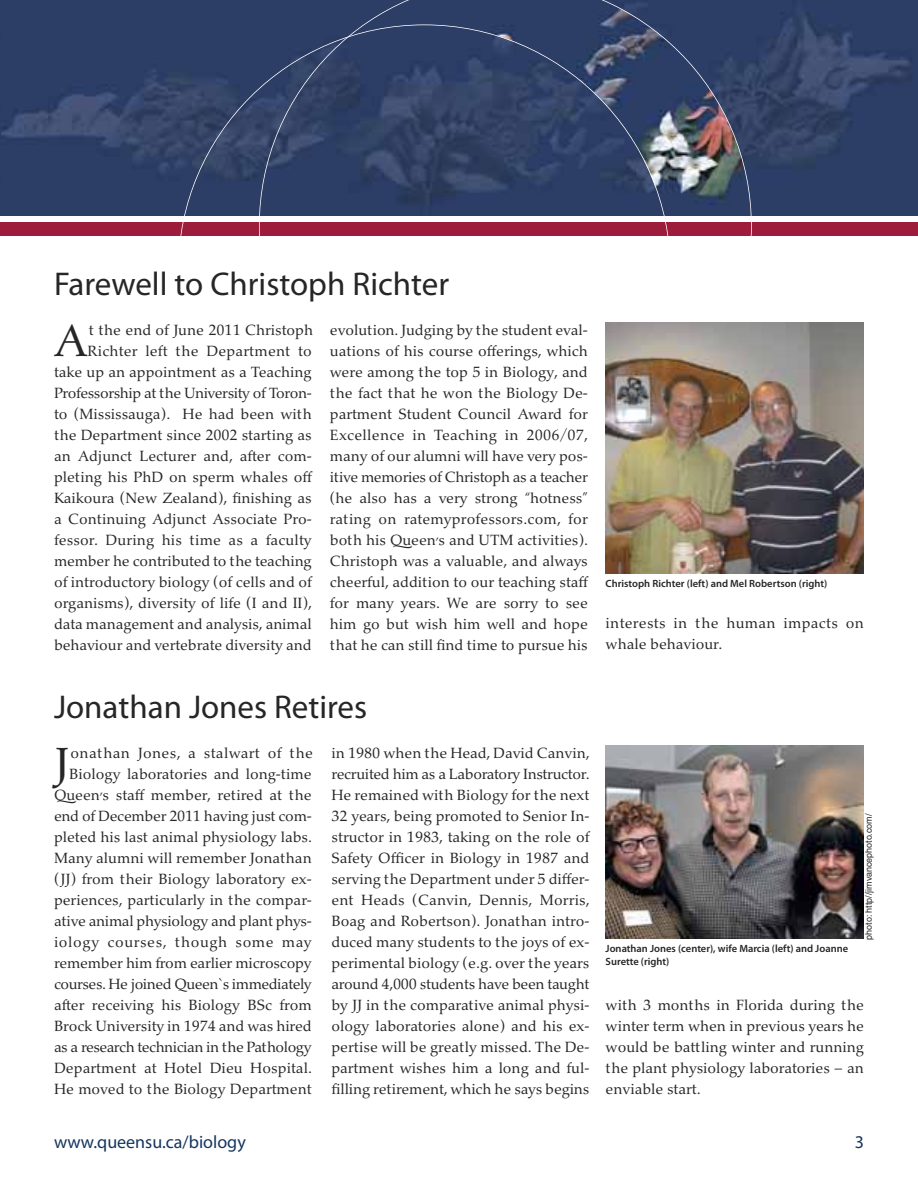
<style>
.page{position:relative;width:918px;height:1188px;background:#fff}
.page>*{position:absolute;margin:0;border:0;box-sizing:border-box;transform-origin:0 0}
.t1{font:45.6px "Palatino Nova";color:#272627}
.t2{font:33px "Myriad Pro";color:#272627}
.t3{font:18px "Myriad Pro";color:#15355f}
.t4{font:15px/21px "Palatino Nova";color:#272627;text-align:justify}
.t5{font:15px/21px "Palatino Nova";letter-spacing:.025em;color:#272627}
.t6{font:600 10.5px/13.5px "Myriad Pro";color:#272627}
.t7{font:9px "Helvetica";color:#272627}
.s1{font-family:"Queens Nova"}
</style>
<div class="page">
<img style="left:0;top:0;width:918px;height:216px">
<div style="left:0;top:223px;width:918px;height:13px;background:#9d1c3c"></div>
<svg style="left:259px;top:0;width:493px;height:472px"></svg>
<img style="left:606px;top:322px;width:258px;height:251px">
<img style="left:606px;top:746px;width:258px;height:193px">
<h1 class="t2" style="left:54px;top:271px;width:397px">Farewell to Christoph Richter</h1>
<p class="t1" style="left:54px;top:323px;width:35px">A</p>
<p class="t4" style="left:54px;top:321px;width:261px;text-align:right">t the end of June 2011 Christoph Richter left the Department to<br>take up an appointment as a Teaching Professorship at the University of Toron&shy;to (Mississauga). He had been with the Department since 2002 starting as an Adjunct Lecturer and, after com&shy;pleting his PhD on sperm whales off Kaikoura (New Zealand), finishing as a Continuing Adjunct Associate Pro&shy;fessor. During his time as a faculty member he contributed to the teaching of introductory biology (of cells and of organisms), diversity of life (I and II), data management and analysis, animal behaviour and vertebrate diversity and</p>
<p class="t4" style="left:330px;top:321px;width:260px">evolution. Judging by the student eval&shy;uations of his course offerings, which were among the top 5 in Biology, and the fact that he won the Biology De&shy;partment Student Council Award for Excellence in Teaching in 2006/07, many of our alumni will have very pos&shy;itive memories of Christoph as a teacher (he also has a very strong “hotness” rating on ratemyprofessors.com, for both his <span class="s1">Queen’s</span> and UTM activities).<br>Christoph was a valuable, and always cheerful, addition to our teaching staff for many years. We are sorry to see him go but wish him well and hope that he can still find time to pursue his</p>
<p class="t6" style="left:606px;top:578px;width:223px">Christoph Richter (left) and Mel Robertson (right)</p>
<p class="t5" style="left:606px;top:615px;width:260px">interests in the human impacts on whale behaviour.</p>
<h1 class="t2" style="left:54px;top:695px;width:315px">Jonathan Jones Retires</h1>
<p class="t1" style="left:54px;top:746px;width:17px">J</p>
<p class="t4" style="left:54px;top:744px;width:261px;text-align:right">onathan Jones, a stalwart of the Biology laboratories and long-time <span class="s1">Queen’s</span> staff member, retired at the end of December 2011 having just com&shy;pleted his last animal physiology labs.<br>Many alumni will remember Jonathan (JJ) from their Biology laboratory ex&shy;periences, particularly in the compar&shy;ative animal physiology and plant phys&shy;iology courses, though some may remember him from earlier microscopy courses. He joined Queen`s immediately after receiving his Biology BSc from Brock University in 1974 and was hired as a research technician in the Pathology Department at Hotel Dieu Hospital.<br>He moved to the Biology Department</p>
<p class="t4" style="left:332px;top:744px;width:260px">in 1980 when the Head, David Canvin, recruited him as a Laboratory Instructor.<br>He remained with Biology for the next 32 years, being promoted to Senior In&shy;structor in 1983, taking on the role of Safety Officer in Biology in 1987 and serving the Department under 5 differ&shy;ent Heads (Canvin, Dennis, Morris, Boag and Robertson). Jonathan intro&shy;duced many students to the joys of ex&shy;perimental biology (e.g. over the years around 4,000 students have been taught by JJ in the comparative animal physi&shy;ology laboratories alone) and his ex&shy;pertise will be greatly missed. The De&shy;partment wishes him a long and ful&shy;filling retirement, which he says begins</p>
<p class="t6" style="left:606px;top:943px;width:244px">Jonathan Jones (center), wife Marcia (left) and Joanne<br>Surette (right)</p>
<p class="t7" style="left:865px;top:940px;width:128px;rotate:-90deg">photo: http//jimvancephoto.com/</p>
<p class="t4" style="left:606px;top:996px;width:260px">with 3 months in Florida during the winter term when in previous years he would be battling winter and running the plant physiology laboratories – an enviable start.</p>
<p class="t3" style="left:54px;top:1135px;width:193px">www.queensu.ca/biology</p>
<p class="t3" style="left:855px;top:1135px;width:11px">3</p>
</div>
